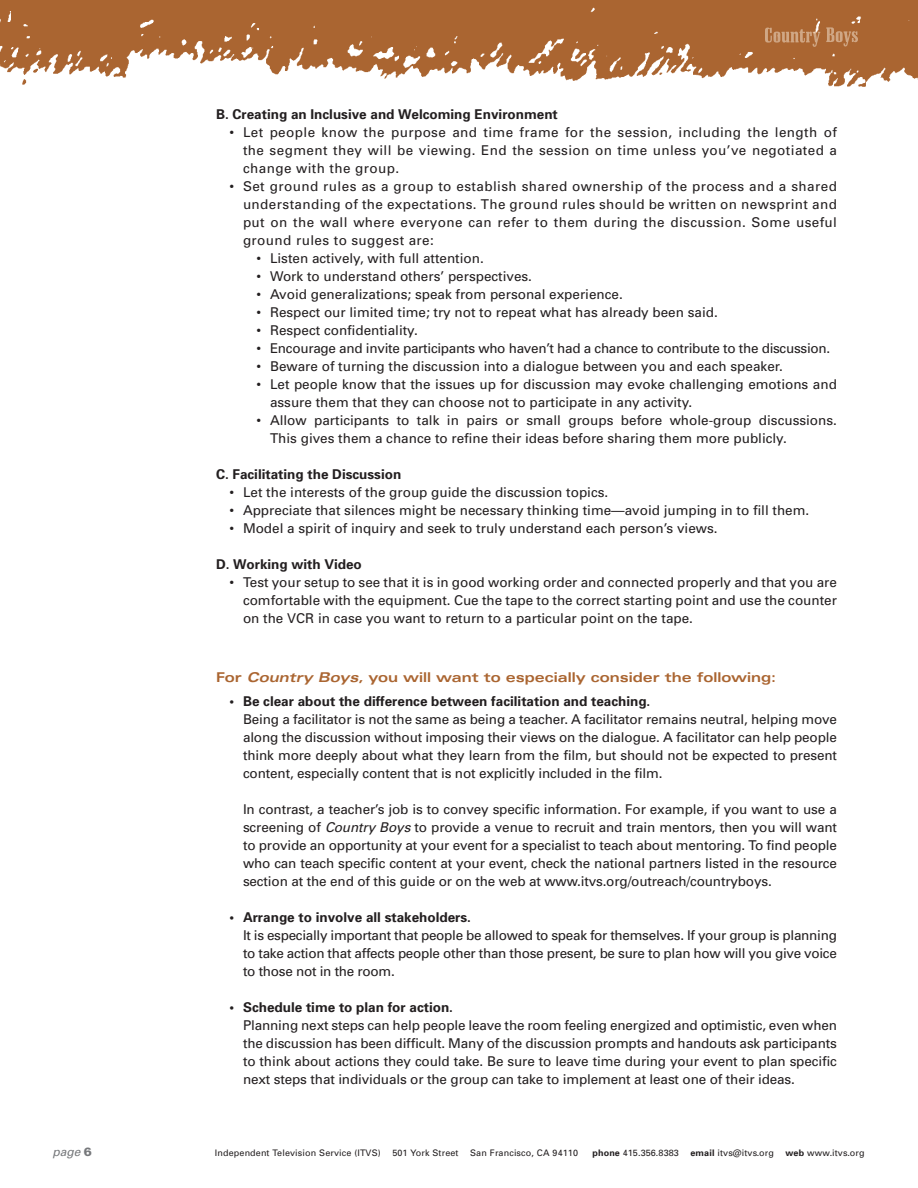
<style>
.page{position:relative;width:918px;height:1188px;background:#fff}
.page>*{position:absolute;margin:0;border:0;box-sizing:border-box;transform-origin:0 0}
.t1{font:13.5px/18px "Univers";color:#231f20;text-align:justify}
.t2{font:700 13.5px "Univers";color:#231f20}
.t3{font:13.5px "Univers";letter-spacing:-.02em;color:#231f20}
.t4{font:700 expanded 13.5px "Univers";color:#aa6531}
.t5{font:italic 12px "Univers";color:#76787b}
.t6{font:9px "Univers";letter-spacing:.015em;color:#231f20}
.s1{font-style:italic}
.s2{font-weight:900;font-style:normal}
.s3{font-weight:700}
</style>
<div class="page">
<img style="left:0;top:0;width:918px;height:87px">
<img style="left:765px;top:28px;width:7px;height:15px">
<svg style="left:773px;top:32px;width:26px;height:11px"></svg>
<img style="left:799px;top:29px;width:6px;height:14px">
<svg style="left:806px;top:32px;width:6px;height:10px"></svg>
<img style="left:813px;top:32px;width:7px;height:15px">
<img style="left:826px;top:27px;width:8px;height:15px">
<svg style="left:836px;top:31px;width:7px;height:11px"></svg>
<img style="left:844px;top:31px;width:7px;height:16px">
<svg style="left:852px;top:31px;width:6px;height:11px"></svg>
<p class="t2" style="left:216px;top:106px;width:343px">B. Creating an Inclusive and Welcoming Environment</p>
<p class="t1" style="left:243px;top:123px;width:596px;text-indent:-14px">• Let people know the purpose and time frame for the session, including the length of the segment they will be viewing. End the session on time unless you’ve negotiated a change with the group.</p>
<p class="t1" style="left:243px;top:177px;width:596px;text-indent:-14px">• Set ground rules as a group to establish shared ownership of the process and a shared understanding of the expectations. The ground rules should be written on newsprint and put on the wall where everyone can refer to them during the discussion. Some useful ground rules to suggest are:</p>
<p class="t1" style="left:256px;top:249px;width:229px">• Listen actively, with full attention.</p>
<p class="t1" style="left:256px;top:267px;width:277px">• Work to understand others’ perspectives.</p>
<p class="t1" style="left:256px;top:285px;width:368px">• Avoid generalizations; speak from personal experience.</p>
<p class="t1" style="left:256px;top:303px;width:463px">• Respect our limited time; try not to repeat what has already been said.</p>
<p class="t1" style="left:256px;top:321px;width:163px">• Respect confidentiality.</p>
<p class="t3" style="left:256px;top:340px;width:575px">• Encourage and invite participants who haven’t had a chance to contribute to the discussion.</p>
<p class="t1" style="left:256px;top:357px;width:528px">• Beware of turning the discussion into a dialogue between you and each speaker.</p>
<p class="t1" style="left:270px;top:375px;width:568px;text-indent:-14px">• Let people know that the issues up for discussion may evoke challenging emotions and assure them that they can choose not to participate in any activity.</p>
<p class="t1" style="left:270px;top:411px;width:568px;text-indent:-14px">• Allow participants to talk in pairs or small groups before whole-group discussions.<br>This gives them a chance to refine their ideas before sharing them more publicly.</p>
<p class="t2" style="left:216px;top:466px;width:187px">C. Facilitating the Discussion</p>
<p class="t1" style="left:230px;top:483px;width:380px">• Let the interests of the group guide the discussion topics.</p>
<p class="t1" style="left:230px;top:501px;width:581px">• Appreciate that silences might be necessary thinking time—avoid jumping in to fill them.</p>
<p class="t1" style="left:230px;top:519px;width:490px">• Model a spirit of inquiry and seek to truly understand each person’s views.</p>
<p class="t2" style="left:216px;top:556px;width:147px">D. Working with Video</p>
<p class="t1" style="left:243px;top:573px;width:596px;text-indent:-14px">• Test your setup to see that it is in good working order and connected properly and that you are comfortable with the equipment. Cue the tape to the correct starting point and use the counter on the VCR in case you want to return to a particular point on the tape.</p>
<p class="t4" style="left:216px;top:669px;width:562px">For <span class="s1">Country Boys</span>, you will want to especially consider the following:</p>
<p class="t2" style="left:230px;top:693px;width:422px">• Be clear about the difference between facilitation and teaching.</p>
<p class="t1" style="left:243px;top:710px;width:596px">Being a facilitator is not the same as being a teacher. A facilitator remains neutral, helping move along the discussion without imposing their views on the dialogue. A facilitator can help people think more deeply about what they learn from the film, but should not be expected to present content, especially content that is not explicitly included in the film.</p>
<p class="t1" style="left:243px;top:800px;width:596px">In contrast, a teacher’s job is to convey specific information. For example, if you want to use a screening of <span class="s1">Country Boys</span> to provide a venue to recruit and train mentors, then you will want to provide an opportunity at your event for a specialist to teach about mentoring. To find people who can teach specific content at your event, check the national partners listed in the resource section at the end of this guide or on the web at www.itvs.org/outreach/countryboys.</p>
<p class="t2" style="left:230px;top:909px;width:243px">• Arrange to involve all stakeholders.</p>
<p class="t1" style="left:243px;top:926px;width:595px">It is especially important that people be allowed to speak for themselves. If your group is planning to take action that affects people other than those present, be sure to plan how will you give voice to those not in the room.</p>
<p class="t2" style="left:230px;top:999px;width:225px">• Schedule time to plan for action.</p>
<p class="t1" style="left:243px;top:1016px;width:596px">Planning next steps can help people leave the room feeling energized and optimistic, even when the discussion has been difficult. Many of the discussion prompts and handouts ask participants to think about actions they could take. Be sure to leave time during your event to plan specific next steps that individuals or the group can take to implement at least one of their ideas.</p>
<p class="t5" style="left:52px;top:1144px;width:41px">page <span class="s2">6</span></p>
<p class="t6" style="left:215px;top:1148px;width:167px">Independent Television Service (ITVS)</p>
<p class="t6" style="left:392px;top:1148px;width:68px">501 York Street</p>
<p class="t6" style="left:470px;top:1148px;width:109px">San Francisco, CA 94110</p>
<p class="t6" style="left:593px;top:1148px;width:88px"><span class="s3">phone</span> 415.356.8383</p>
<p class="t6" style="left:691px;top:1148px;width:85px"><span class="s3">email</span> itvs@itvs.org</p>
<p class="t6" style="left:786px;top:1148px;width:81px"><span class="s3">web</span> www.itvs.org</p>
</div>
